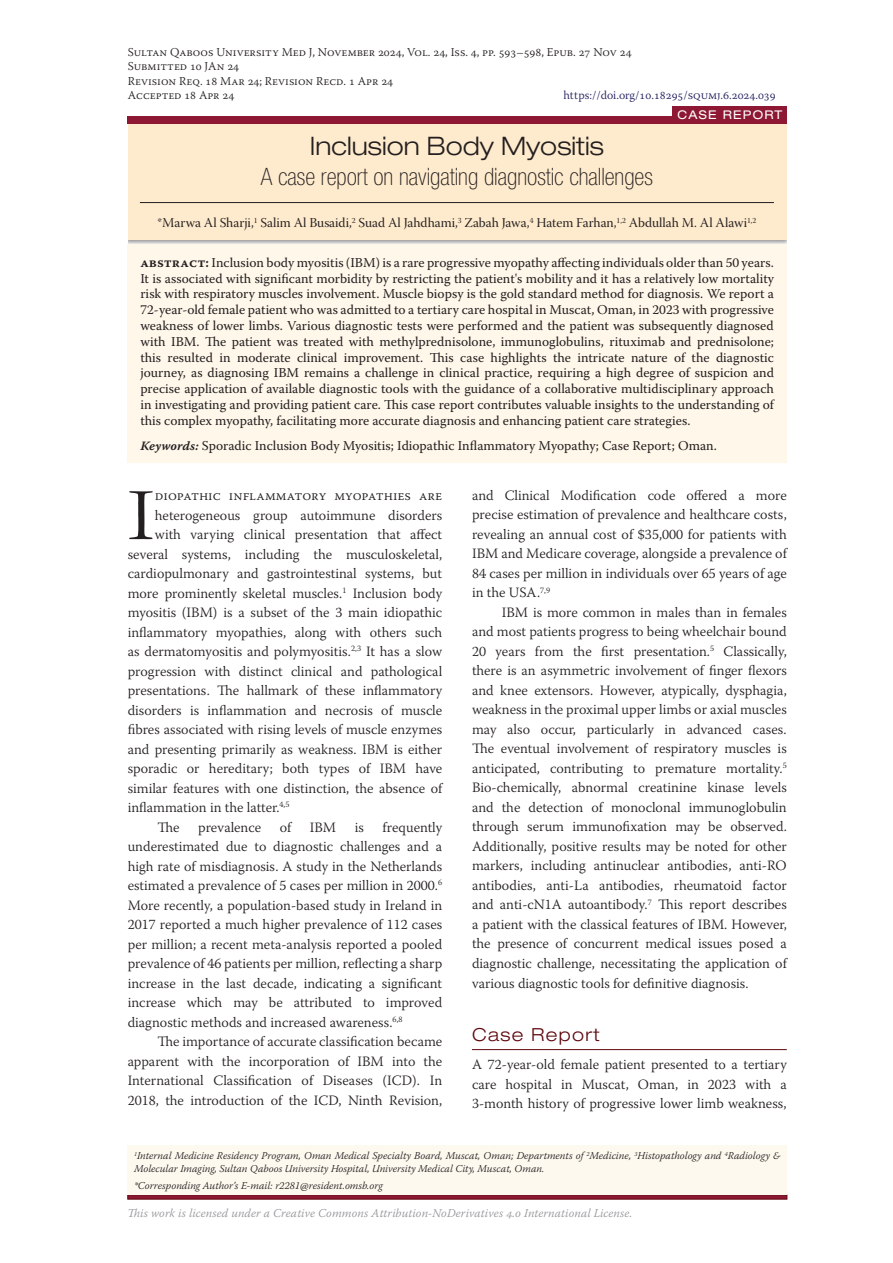
<style>
.page{position:relative;width:893px;height:1263px;background:#fff}
.page>*{position:absolute;margin:0;border:0;box-sizing:border-box;transform-origin:0 0}
.Text_Para_1_Drop{font:76.8px "Garamond";color:#231f20}
.Manuscript_Title_Underline_-_NEW{font:300 expanded 25.5px "Helvetica Neue LT Pro";color:#231f20}
.Manuscript_Title_Underline_-_NEW-2{font:100 condensed 24px "Helvetica Neue LT Pro";color:#231f20}
.Heading1{font:300 expanded 18px "Helvetica Neue LT Pro";letter-spacing:.075em;color:#60080e}
.Text_Para_2{font:300 14.25px/19.5px "Warnock Pro";color:#231f20;text-align:justify}
.Text_Para_1_Drop-2{font:300 14.25px "Warnock Pro";color:#231f20}
.Text_Para_1{font:300 14.25px/19.5px "Warnock Pro";color:#231f20;text-align:justify}
.Abstract_Keyword_Text_copy{font:13.5px/15.9px "Warnock Pro";color:#231f20;text-align:justify}
.Manuscript_Authors_-_NEW{font:13.5px "Warnock Pro Subh";color:#231f20}
.Top_Grey_Box_Header{font:300 12px "Warnock Pro";color:#231f20}
.Coverpage_Smallprint{font:italic 300 12px "Warnock Pro";letter-spacing:.01em;color:#939598}
.Tables{font:300 12px "Warnock Pro";color:#201e5e}
.Field{font:expanded 12px "Helvetica Neue LT Pro";letter-spacing:.1em;color:#fff}
.Author_Address{font:italic 300 10.5px/12.6px "Warnock Pro";color:#231f20}
.s1{font-family:"Warnock Pro Semibold Capt"}
.s2{font-family:"Warnock Pro Semibold It Capt";font-size:12.75px}
</style>
<div class="page">
<svg style="left:128px;top:1195px;width:659px;height:4px;fill:#7e1826"></svg>
<div style="left:128px;top:1145px;width:659px;height:50px;background:#fef9ef"></div>
<div style="left:122px;top:122px;width:669px;height:125px;background:#231f20;opacity:.5"></div>
<div style="left:127px;top:124px;width:660px;height:116px;background:#feeacc"></div>
<hr style="left:140px;top:202px;width:634px;height:1px;background:#231f20">
<div style="left:113px;top:116px;width:15px;height:301px;background:#fff"></div>
<div style="left:787px;top:125px;width:15px;height:292px;background:#fff"></div>
<hr style="left:472px;top:1049px;width:315px;height:1px;background:#60080e">
<div style="left:128px;top:116px;width:659px;height:7px;background:#8e1834"></div>
<div style="left:672px;top:106px;width:115px;height:17px;background:#8e1834"></div>
<div style="left:128px;top:244px;width:659px;height:219px;background:#fef7ea"></div>
<p class="Top_Grey_Box_Header" style="left:128px;top:45px;width:505px">Sultan Qaboos University Med J, November 2024, Vol. 24, Iss. 4, pp. 593–598, Epub. 27 Nov 24</p>
<p class="Top_Grey_Box_Header" style="left:128px;top:59px;width:113px">Submitted 10 JAn 24</p>
<p class="Top_Grey_Box_Header" style="left:128px;top:73px;width:267px">Revision Req. 18 Mar 24; Revision Recd. 1 Apr 24</p>
<p class="Top_Grey_Box_Header" style="left:128px;top:88px;width:108px">Accepted 18 Apr 24</p>
<p class="Tables" style="left:563px;top:88px;width:214px">https://doi.org/10.18295/squmj.6.2024.039</p>
<p class="Field" style="left:677px;top:108px;width:106px">CASE REPORT</p>
<p class="Manuscript_Title_Underline_-_NEW" style="left:310px;top:131px;width:296px">Inclusion Body Myositis</p>
<p class="Manuscript_Title_Underline_-_NEW-2" style="left:261px;top:164px;width:393px">A case report on navigating diagnostic challenges</p>
<p class="Manuscript_Authors_-_NEW" style="left:157px;top:215px;width:600px">*Marwa Al Sharji,<sup>1</sup> Salim Al Busaidi,<sup>2</sup> Suad Al Jahdhami,<sup>3</sup> Zabah Jawa,<sup>4</sup> Hatem Farhan,<sup>1,2</sup> Abdullah M. Al Alawi<sup>1,2</sup></p>
<p class="Abstract_Keyword_Text_copy" style="left:140px;top:254px;width:635px"><span class="s1">abstract:</span> Inclusion body myositis (IBM) is a rare progressive myopathy affecting individuals older than 50 years.<br>It is associated with significant morbidity by restricting the patient's mobility and it has a relatively low mortality risk with respiratory muscles involvement. Muscle biopsy is the gold standard method for diagnosis. We report a 72-year-old female patient who was admitted to a tertiary care hospital in Muscat, Oman, in 2023 with progressive weakness of lower limbs. Various diagnostic tests were performed and the patient was subsequently diagnosed with IBM. The patient was treated with methylprednisolone, immunoglobulins, rituximab and prednisolone; this resulted in moderate clinical improvement. This case highlights the intricate nature of the diagnostic journey, as diagnosing IBM remains a challenge in clinical practice, requiring a high degree of suspicion and precise application of available diagnostic tools with the guidance of a collaborative multidisciplinary approach in investigating and providing patient care. This case report contributes valuable insights to the understanding of this complex myopathy, facilitating more accurate diagnosis and enhancing patient care strategies.</p>
<p class="Abstract_Keyword_Text_copy" style="left:140px;top:438px;width:578px"><span class="s2">Keywords:</span> Sporadic Inclusion Body Myositis; Idiopathic Inflammatory Myopathy; Case Report; Oman.</p>
<p class="Text_Para_1_Drop" style="left:128px;top:463px;width:29px">I</p>
<p class="Text_Para_1_Drop-2" style="left:155px;top:487px;width:289px">diopathic inflammatory myopathies are</p>
<p class="Text_Para_1_Drop-2" style="left:155px;top:506px;width:289px">heterogeneous group autoimmune disorders</p>
<p class="Text_Para_1_Drop-2" style="left:155px;top:526px;width:289px">with varying clinical presentation that affect</p>
<p class="Text_Para_1_Drop-2" style="left:128px;top:545px;width:316px">several systems, including the musculoskeletal,</p>
<p class="Text_Para_1_Drop-2" style="left:128px;top:565px;width:316px">cardiopulmonary and gastrointestinal systems, but</p>
<p class="Text_Para_1_Drop-2" style="left:128px;top:584px;width:316px">more prominently skeletal muscles.<sup>1</sup> Inclusion body</p>
<p class="Text_Para_1_Drop-2" style="left:128px;top:604px;width:316px">myositis (IBM) is a subset of the 3 main idiopathic</p>
<p class="Text_Para_1_Drop-2" style="left:128px;top:623px;width:316px">inflammatory myopathies, along with others such</p>
<p class="Text_Para_1_Drop-2" style="left:128px;top:643px;width:316px">as dermatomyositis and polymyositis.<sup>2,3</sup> It has a slow</p>
<p class="Text_Para_1_Drop-2" style="left:128px;top:662px;width:316px">progression with distinct clinical and pathological</p>
<p class="Text_Para_1_Drop-2" style="left:128px;top:682px;width:316px">presentations. The hallmark of these inflammatory</p>
<p class="Text_Para_1_Drop-2" style="left:128px;top:701px;width:316px">disorders is inflammation and necrosis of muscle</p>
<p class="Text_Para_1_Drop-2" style="left:128px;top:721px;width:316px">fibres associated with rising levels of muscle enzymes</p>
<p class="Text_Para_1_Drop-2" style="left:128px;top:740px;width:316px">and presenting primarily as weakness. IBM is either</p>
<p class="Text_Para_1_Drop-2" style="left:128px;top:760px;width:316px">sporadic or hereditary; both types of IBM have</p>
<p class="Text_Para_1_Drop-2" style="left:128px;top:779px;width:316px">similar features with one distinction, the absence of</p>
<p class="Text_Para_1_Drop-2" style="left:128px;top:799px;width:163px">inflammation in the latter.<sup>4,5</sup></p>
<p class="Text_Para_2" style="left:157px;top:817px;width:24px">The</p>
<p class="Text_Para_2" style="left:198px;top:817px;width:64px">prevalence</p>
<p class="Text_Para_2" style="left:280px;top:817px;width:13px">of</p>
<p class="Text_Para_2" style="left:310px;top:817px;width:28px">IBM</p>
<p class="Text_Para_2" style="left:355px;top:817px;width:11px">is</p>
<p class="Text_Para_2" style="left:128px;top:817px;width:316px;text-indent:255px">frequently underestimated due to diagnostic challenges and a high rate of misdiagnosis. A study in the Netherlands estimated a prevalence of 5 cases per million in 2000.<sup>6<br></sup>More recently, a population-based study in Ireland in 2017 reported a much higher prevalence of 112 cases per million; a recent meta-analysis reported a pooled prevalence of 46 patients per million, reflecting a sharp increase in the last decade, indicating a significant increase which may be attributed to improved diagnostic methods and increased awareness.<sup>6,8</sup></p>
<p class="Text_Para_2" style="left:128px;top:1031px;width:316px;text-indent:30px">The importance of accurate classification became apparent with the incorporation of IBM into the International Classification of Diseases (ICD). In 2018, the introduction of the ICD, Ninth Revision,</p>
<p class="Text_Para_2" style="left:472px;top:485px;width:316px">and Clinical Modification code offered a more precise estimation of prevalence and healthcare costs, revealing an annual cost of $35,000 for patients with IBM and Medicare coverage, alongside a prevalence of 84 cases per million in individuals over 65 years of age in the USA.<sup>7,9</sup></p>
<p class="Text_Para_2" style="left:472px;top:602px;width:316px;text-indent:30px">IBM is more common in males than in females and most patients progress to being wheelchair bound 20 years from the first presentation.<sup>5</sup> Classically, there is an asymmetric involvement of finger flexors and knee extensors. However, atypically, dysphagia, weakness in the proximal upper limbs or axial muscles may also occur, particularly in advanced cases.<br>The eventual involvement of respiratory muscles is anticipated, contributing to premature mortality.<sup>5<br></sup>Bio-chemically, abnormal creatinine kinase levels and the detection of monoclonal immunoglobulin through serum immunofixation may be observed.<br>Additionally, positive results may be noted for other markers, including antinuclear antibodies, anti-RO antibodies, anti-La antibodies, rheumatoid factor and anti-cN1A autoantibody.<sup>7</sup> This report describes a patient with the classical features of IBM. However, the presence of concurrent medical issues posed a diagnostic challenge, necessitating the application of various diagnostic tools for definitive diagnosis.</p>
<p class="Heading1" style="left:472px;top:1024px;width:129px">Case Report</p>
<p class="Text_Para_1" style="left:472px;top:1054px;width:316px">A 72-year-old female patient presented to a tertiary care hospital in Muscat, Oman, in 2023 with a 3-month history of progressive lower limb weakness,</p>
<p class="Author_Address" style="left:134px;top:1149px;width:648px"><sup>1</sup>Internal Medicine Residency Program, Oman Medical Specialty Board, Muscat, Oman; Departments of <sup>2</sup>Medicine, <sup>3</sup>Histopathology and <sup>4</sup>Radiology &amp;<br>Molecular Imaging, Sultan Qaboos University Hospital, University Medical City, Muscat, Oman.</p>
<p class="Author_Address" style="left:134px;top:1179px;width:250px">*Corresponding Author’s E-mail: r2281@resident.omsb.org</p>
<p class="Coverpage_Smallprint" style="left:128px;top:1206px;width:506px">This work is licensed under a Creative Commons Attribution-NoDerivatives 4.0 International License.</p>
</div>
